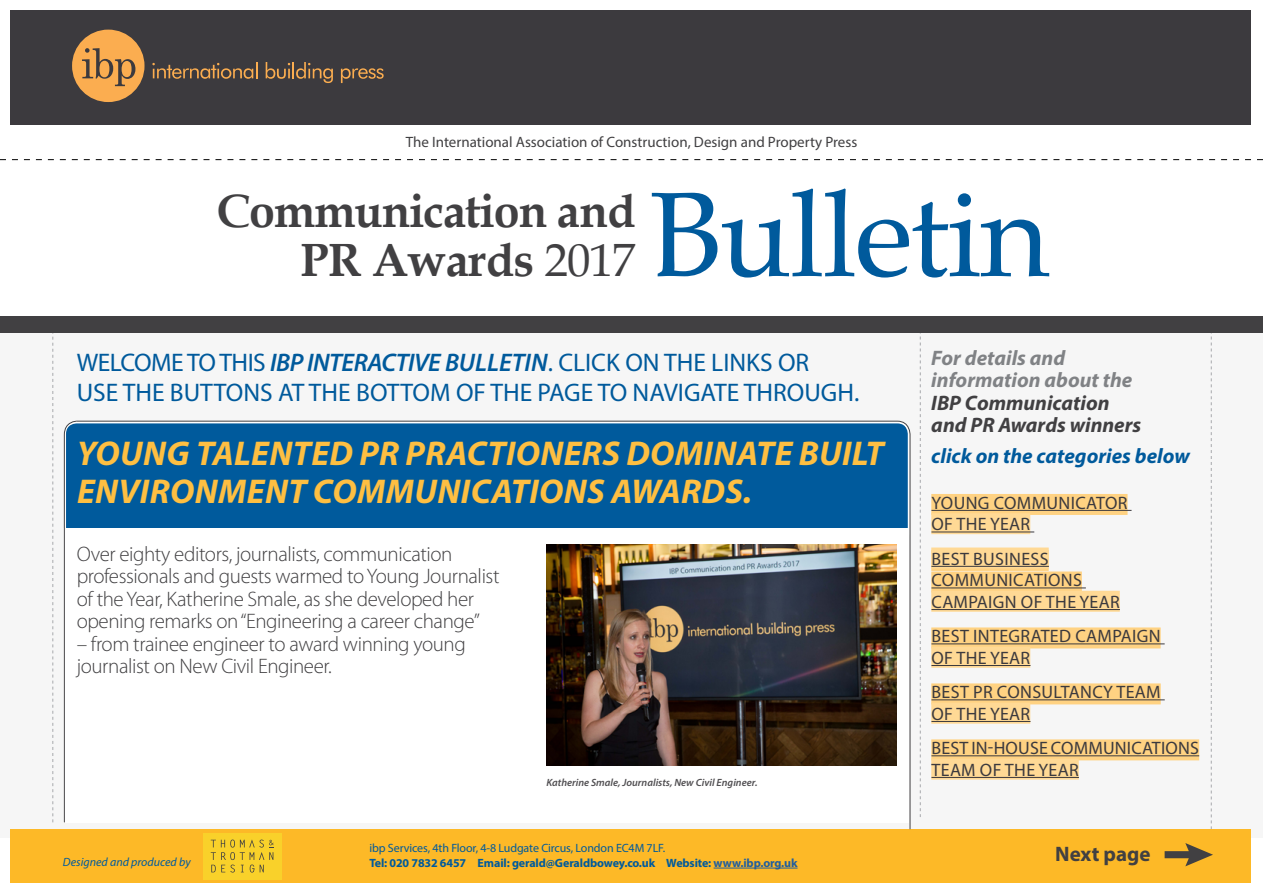
<style>
.page{position:relative;width:1263px;height:893px;background:#fff}
.page>*{position:absolute;margin:0;border:0;box-sizing:border-box;transform-origin:0 0}
.t1{font:120.3px "Book Antiqua";letter-spacing:-.02em;color:#005a9c}
.t2{font:700 46.65px/49.1px "Book Antiqua";letter-spacing:-.025em;color:#414042;text-align:right}
.t3{font:italic 700 34.5px/37.5px "Myriad Pro";letter-spacing:.01em;color:#febf42}
.t4{font:25.5px/30.6px "Myriad Pro";color:#005a9c}
.t5{font:300 21px/22.5px "Myriad Pro";letter-spacing:-.02em;color:#414042}
.t6{font:italic 700 21px/22.5px "Myriad Pro";color:#414042}
.t7{font:italic 700 21px/22.5px "Myriad Pro";color:#808285}
.t8{font:italic 700 21px "Myriad Pro";color:#005a9c}
.t9{font:700 21px "Myriad Pro";color:#414042}
.t10{font:18px/21.6px "Myriad Pro";letter-spacing:.02em;color:#3c3a3e}
.t11{font:15px "Myriad Pro";color:#414042}
.t12{font:700 12px/14.4px "Myriad Pro";letter-spacing:-.01em;color:#005a9c}
.t13{font:italic 12px "Myriad Pro";color:#005a9c}
.t14{font:italic 600 10.5px "Myriad Pro";color:#504e51}
.s1{font-weight:400}
.s2{font-weight:600;font-style:italic}
.s3{color:#215e9e}
</style>
<div class="page">
<div style="left:0;top:324px;width:1263px;height:514px;background:#f6f6f6"></div>
<svg style="left:920px;top:333px;width:1px;height:484px"></svg>
<svg style="left:52px;top:333px;width:1px;height:489px"></svg>
<svg style="left:1211px;top:333px;width:1px;height:496px"></svg>
<div style="left:11px;top:829px;width:1240px;height:53px;background:#fdb927"></div>
<svg style="left:1164px;top:843px;width:49px;height:23px"></svg>
<svg style="left:0;top:159px;width:1263px;height:1px"></svg>
<div style="left:0;top:316px;width:1263px;height:17px;background:#414042"></div>
<svg style="left:64px;top:420px;width:12px;height:403px"></svg>
<svg style="left:76px;top:420px;width:835px;height:410px"></svg>
<hr style="left:714px;top:868px;width:83px;height:1px;background:#215e9e">
<div style="left:11px;top:11px;width:1240px;height:114px;background:#3c3a3e"></div>
<svg style="left:72px;top:30px;width:73px;height:72px"></svg>
<svg style="left:152px;top:62px;width:106px;height:17px"></svg>
<svg style="left:266px;top:62px;width:67px;height:21px"></svg>
<svg style="left:341px;top:68px;width:43px;height:15px"></svg>
<div style="left:931px;top:494px;width:196px;height:21px;background:#ffd282"></div>
<hr style="left:931px;top:510px;width:200px;height:1px;background:#3c3a3e">
<div style="left:931px;top:513px;width:99px;height:21px;background:#ffd995"></div>
<hr style="left:931px;top:531px;width:103px;height:1px;background:#3c3a3e">
<div style="left:931px;top:550px;width:118px;height:21px;background:#ffd282"></div>
<div style="left:931px;top:547px;width:118px;height:21px;background:#ffd995"></div>
<hr style="left:931px;top:566px;width:118px;height:1px;background:#3c3a3e">
<div style="left:931px;top:571px;width:151px;height:21px;background:#ffd282"></div>
<hr style="left:931px;top:587px;width:155px;height:1px;background:#3c3a3e">
<div style="left:931px;top:591px;width:189px;height:21px;background:#ffd995"></div>
<hr style="left:931px;top:609px;width:189px;height:1px;background:#3c3a3e">
<div style="left:931px;top:627px;width:230px;height:21px;background:#ffd282"></div>
<hr style="left:931px;top:643px;width:234px;height:1px;background:#3c3a3e">
<div style="left:931px;top:647px;width:99px;height:21px;background:#ffd995"></div>
<hr style="left:931px;top:665px;width:99px;height:1px;background:#3c3a3e">
<div style="left:931px;top:683px;width:230px;height:21px;background:#ffd282"></div>
<hr style="left:931px;top:699px;width:234px;height:1px;background:#3c3a3e">
<div style="left:931px;top:703px;width:99px;height:21px;background:#ffd995"></div>
<hr style="left:931px;top:721px;width:99px;height:1px;background:#3c3a3e">
<div style="left:931px;top:739px;width:268px;height:21px;background:#ffd282"></div>
<hr style="left:931px;top:755px;width:268px;height:1px;background:#3c3a3e">
<div style="left:931px;top:759px;width:148px;height:21px;background:#ffd995"></div>
<hr style="left:931px;top:777px;width:148px;height:1px;background:#3c3a3e">
<img style="left:546px;top:544px;width:351px;height:221px">
<div style="left:203px;top:833px;width:78px;height:46px;background:#f9d12a"></div>
<svg style="left:211px;top:839px;width:62px;height:33px"></svg>
<p class="t11" style="left:406px;top:133px;width:453px">The International Association of Construction, Design and Property Press</p>
<h2 class="t2" style="left:217px;top:187px;width:420px">Communication and<br>PR Awards <span class="s1">2017</span></h2>
<h1 class="t1" style="left:648px;top:160px;width:402px">Bulletin</h1>
<p class="t4" style="left:77px;top:347px;width:784px">WELCOME TO THIS <span class="s2">IBP INTERACTIVE BULLETIN</span>. CLICK ON THE LINKS OR<br>USE THE BUTTONS AT THE BOTTOM OF THE PAGE TO NAVIGATE THROUGH.</p>
<h3 class="t3" style="left:77px;top:434px;width:808px">YOUNG TALENTED PR PRACTIONERS DOMINATE BUILT<br>ENVIRONMENT COMMUNICATIONS AWARDS.</h3>
<p class="t5" style="left:77px;top:542px;width:424px">Over eighty editors, journalists, communication professionals and guests warmed to Young Journalist of the Year, Katherine Smale, as she developed her opening remarks on “Engineering a career change”</p>
<p class="t5" style="left:77px;top:632px;width:391px">– from trainee engineer to award winning young journalist on New Civil Engineer.</p>
<p class="t14" style="left:546px;top:776px;width:213px">Katherine Smale, Journalists, New Civil Engineer.</p>
<p class="t13" style="left:63px;top:855px;width:129px">Designed and produced by</p>
<p class="t12" style="left:369px;top:841px;width:430px"><span class="s1">ibp Services, 4th Floor, 4-8 Ludgate Circus, London EC4M 7LF.<br></span>Tel: 020 7832 6457 Email: gerald@Geraldbowey.co.uk Website: <span class="s3">www.ibp.org.uk</span></p>
<p class="t7" style="left:931px;top:346px;width:203px">For details and information about the</p>
<p class="t6" style="left:931px;top:391px;width:212px">IBP Communication and PR Awards winners</p>
<p class="t8" style="left:931px;top:443px;width:260px">click on the categories below</p>
<p class="t10" style="left:931px;top:491px;width:198px">YOUNG COMMUNICATOR<br>OF THE YEAR</p>
<p class="t10" style="left:931px;top:547px;width:190px">BEST BUSINESS<br>COMMUNICATIONS<br>CAMPAIGN OF THE YEAR</p>
<p class="t10" style="left:931px;top:625px;width:231px">BEST INTEGRATED CAMPAIGN<br>OF THE YEAR</p>
<p class="t10" style="left:931px;top:681px;width:231px">BEST PR CONSULTANCY TEAM<br>OF THE YEAR</p>
<p class="t10" style="left:931px;top:737px;width:269px">BEST IN-HOUSE COMMUNICATIONS<br>TEAM OF THE YEAR</p>
<p class="t9" style="left:1055px;top:840px;width:97px">Next page</p>
</div>
